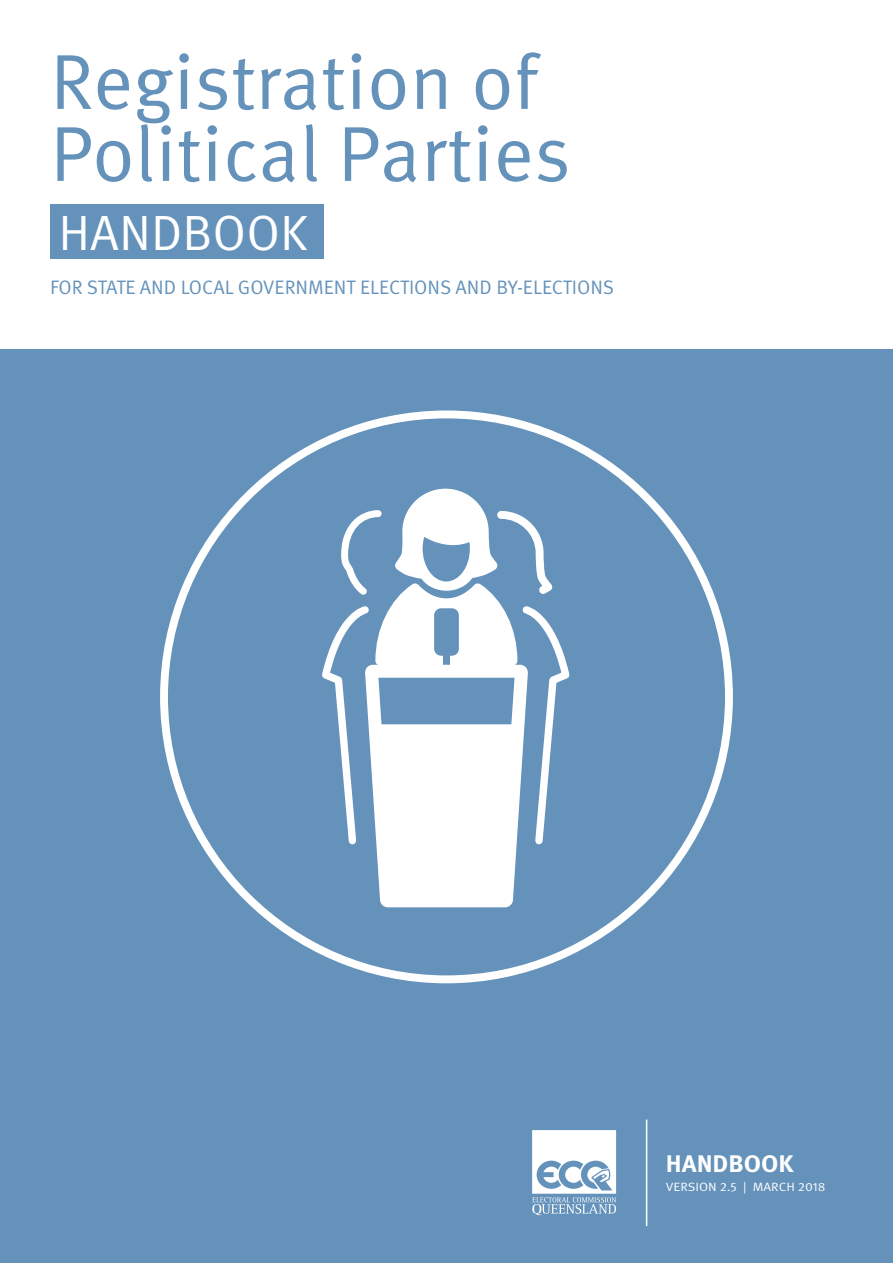
<style>
.page{position:relative;width:893px;height:1263px;background:#fff}
.page>*{position:absolute;margin:0;border:0;box-sizing:border-box;transform-origin:0 0}
.t1{font:78px/72px "Meta OT Norm";color:#6492ba}
.t2{font:49.5px "Meta OT Norm";color:#fff}
.t3{font:700 24px "Meta OT";color:#fff;scale:1.05 1}
.t4{font:19.5px "Meta OT Norm";color:#6492ba}
.t5{font:12px "Meta OT Norm";color:#fff;scale:1.11 1}
</style>
<div class="page">
<div style="left:0;top:349px;width:893px;height:914px;background:#6492ba"></div>
<div style="left:50px;top:204px;width:273px;height:54px;background:#6492ba"></div>
<hr style="left:646px;top:1119px;width:1px;height:107px;background:#fff">
<svg style="left:532px;top:1130px;width:84px;height:85px"></svg>
<svg style="left:317px;top:489px;width:257px;height:418px"></svg>
<h1 class="t1" style="left:50px;top:47px;width:522px">Registration of<br>Political Parties</h1>
<h2 class="t2" style="left:59px;top:203px;width:250px">HANDBOOK</h2>
<p class="t4" style="left:50px;top:275px;width:566px">FOR STATE AND LOCAL GOVERNMENT ELECTIONS AND BY-ELECTIONS</p>
<p class="t3" style="left:666px;top:1148px;width:123px">HANDBOOK</p>
<p class="t5" style="left:666px;top:1179px;width:145px">VERSION 2.5 | MARCH 2018</p>
</div>
